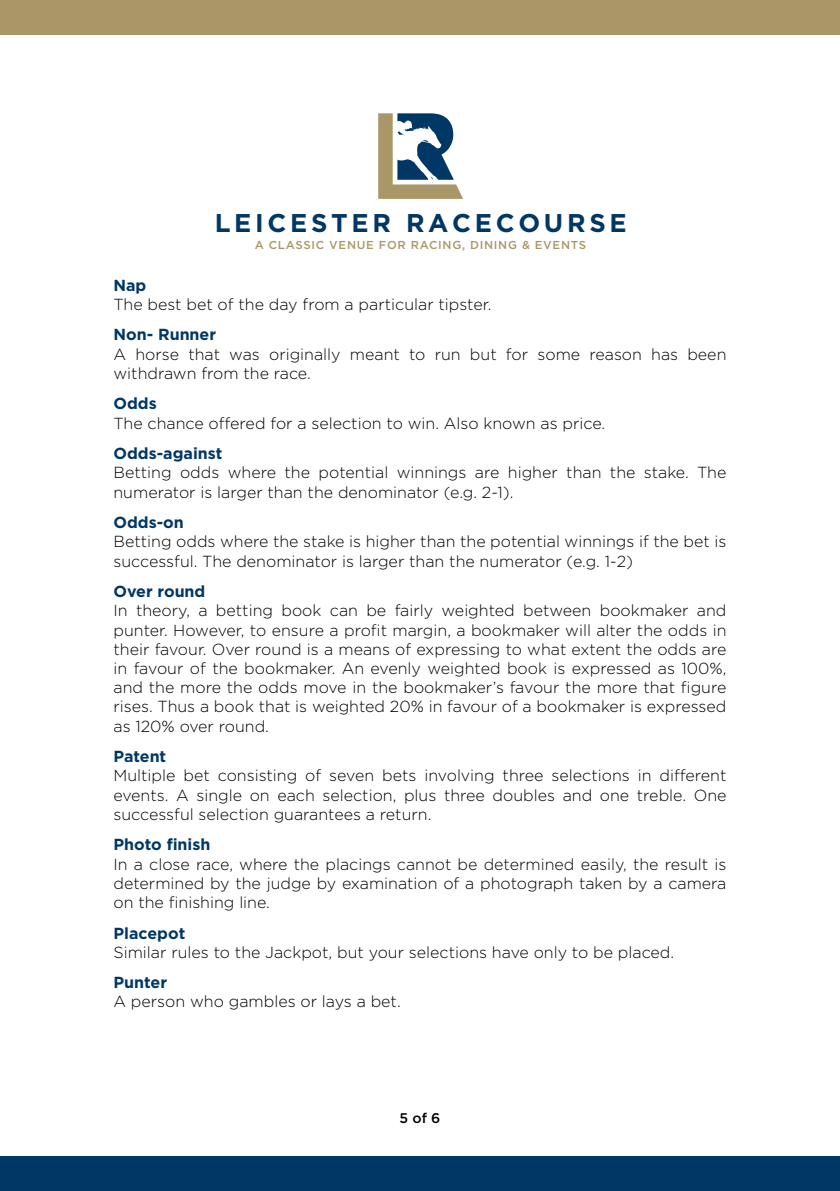
<style>
.page{position:relative;width:840px;height:1191px;background:#fff}
.page>*{position:absolute;margin:0;border:0;box-sizing:border-box;transform-origin:0 0}
.t1{font:700 25.6px "Gotham";color:#003764}
.t2{font:300 16px/19.2px "Gotham";color:#000}
.t3{font:700 16px "Gotham";color:#003764}
.t4{font:500 14px "Gotham";color:#000}
.t5{font:500 11.4px "Gotham";letter-spacing:.06em;color:#aa9767}
</style>
<div class="page">
<svg style="left:378px;top:113px;width:85px;height:86px"></svg>
<div style="left:0;top:0;width:839px;height:34px;background:#aa9767"></div>
<div style="left:0;top:1157px;width:839px;height:34px;background:#003764"></div>
<h1 class="t1" style="left:214px;top:206px;width:413px">L E I C E S T E R R A C E C O U R S E</h1>
<p class="t5" style="left:254px;top:237px;width:333px">A CLASSIC VENUE FOR RACING, DINING &amp; EVENTS</p>
<p class="t3" style="left:113px;top:274px;width:34px">Nap</p>
<p class="t2" style="left:113px;top:294px;width:379px">The best bet of the day from a particular tipster.</p>
<p class="t3" style="left:113px;top:324px;width:104px">Non- Runner</p>
<p class="t2" style="left:113px;top:344px;width:614px">A horse that was originally meant to run but for some reason has been withdrawn from the race.</p>
<p class="t3" style="left:113px;top:393px;width:45px">Odds</p>
<p class="t2" style="left:113px;top:413px;width:493px">The chance offered for a selection to win. Also known as price.</p>
<p class="t3" style="left:113px;top:443px;width:110px">Odds-against</p>
<p class="t2" style="left:113px;top:463px;width:614px">Betting odds where the potential winnings are higher than the stake. The numerator is larger than the denominator (e.g. 2-1).</p>
<p class="t3" style="left:113px;top:512px;width:72px">Odds-on</p>
<p class="t2" style="left:113px;top:531px;width:614px">Betting odds where the stake is higher than the potential winnings if the bet is successful. The denominator is larger than the numerator (e.g. 1-2)</p>
<p class="t3" style="left:113px;top:581px;width:93px">Over round</p>
<p class="t2" style="left:113px;top:600px;width:614px;text-align:justify">In theory, a betting book can be fairly weighted between bookmaker and punter. However, to ensure a profit margin, a bookmaker will alter the odds in their favour. Over round is a means of expressing to what extent the odds are in favour of the bookmaker. An evenly weighted book is expressed as 100%, and the more the odds move in the bookmaker’s favour the more that figure rises. Thus a book that is weighted 20% in favour of a bookmaker is expressed as 120% over round.</p>
<p class="t3" style="left:113px;top:746px;width:54px">Patent</p>
<p class="t2" style="left:113px;top:765px;width:614px;text-align:justify">Multiple bet consisting of seven bets involving three selections in different events. A single on each selection, plus three doubles and one treble. One successful selection guarantees a return.</p>
<p class="t3" style="left:113px;top:834px;width:98px">Photo finish</p>
<p class="t2" style="left:113px;top:854px;width:614px;text-align:justify">In a close race, where the placings cannot be determined easily, the result is determined by the judge by examination of a photograph taken by a camera on the finishing line.</p>
<p class="t3" style="left:113px;top:922px;width:73px">Placepot</p>
<p class="t2" style="left:113px;top:942px;width:562px">Similar rules to the Jackpot, but your selections have only to be placed.</p>
<p class="t3" style="left:113px;top:972px;width:55px">Punter</p>
<p class="t2" style="left:113px;top:991px;width:288px">A person who gambles or lays a bet.</p>
<p class="t4" style="left:399px;top:1108px;width:42px">5 of 6</p>
</div>
